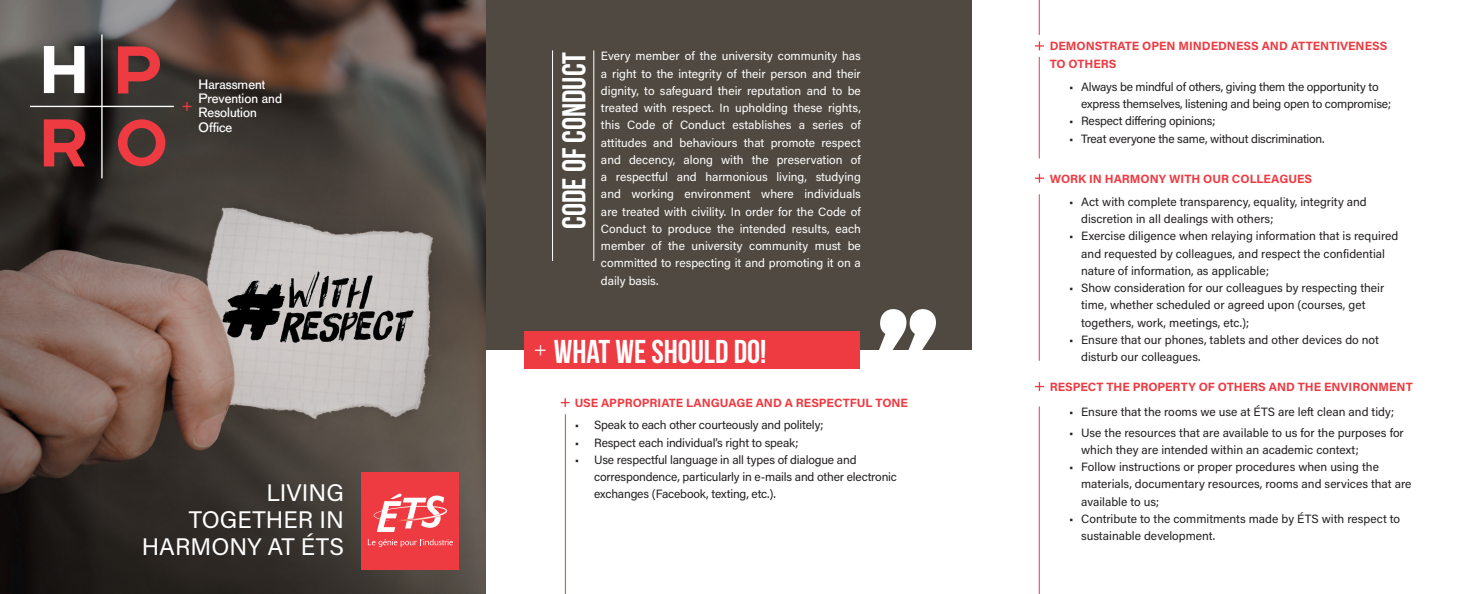
<style>
.page{position:relative;width:1458px;height:594px;background:#fff}
.page>*{position:absolute;margin:0;border:0;box-sizing:border-box;transform-origin:0 0}
.t1{font:800 61.65px "TT Firs";color:#ee3a41}
.t2{font:700 33px "Bebas Neue";color:#fff}
.t3{font:24px/27px "Acumin Pro";color:#fff;text-align:right}
.t4{font:21.6px "Minion Pro";color:#fff}
.t5{font:13.5px/14.1px "AG Old Face BQ";color:#fff}
.t6{font:12px/17.2px "Acumin Pro";letter-spacing:-.005em;color:#231f20}
.t7{font:12px/17.2px "Acumin Pro";color:#fff;text-align:justify}
.t8{font:700 12px/17.2px "Acumin Pro";color:#ee3a41}
</style>
<div class="page">
<div style="left:486px;top:0;width:486px;height:349px;background:#504941"></div>
<svg style="left:878px;top:309px;width:58px;height:41px"></svg>
<img style="left:0;top:0;width:486px;height:594px">
<div style="left:524px;top:331px;width:335px;height:38px;background:#ee3a41"></div>
<svg style="left:561px;top:398px;width:9px;height:9px"></svg>
<hr style="left:565px;top:414px;width:1px;height:180px;background:#ee3a41">
<hr style="left:594px;top:50px;width:1px;height:211px;background:#fff">
<hr style="left:552px;top:50px;width:1px;height:211px;background:#fff">
<svg style="left:1035px;top:41px;width:9px;height:9px"></svg>
<svg style="left:1035px;top:174px;width:9px;height:9px"></svg>
<svg style="left:1035px;top:382px;width:9px;height:9px"></svg>
<hr style="left:1039px;top:406px;width:1px;height:188px;background:#ee3a41">
<hr style="left:1039px;top:194px;width:1px;height:167px;background:#ee3a41">
<hr style="left:1039px;top:57px;width:1px;height:101px;background:#ee3a41">
<hr style="left:1039px;top:0;width:1px;height:35px;background:#ee3a41">
<div style="left:362px;top:473px;width:97px;height:97px;background:#ee3a41"></div>
<svg style="left:374px;top:494px;width:73px;height:38px"></svg>
<svg style="left:368px;top:539px;width:85px;height:8px"></svg>
<svg style="left:30px;top:34px;width:144px;height:144px;background:#583f3d"></svg>
<svg style="left:182px;top:102px;width:10px;height:9px"></svg>
<h1 class="t1" style="left:116px;top:103px;width:53px">O</h1>
<p class="t5" style="left:199px;top:78px;width:85px">Harassment<br>Prevention and<br>Resolution<br>Office</p>
<p class="t3" style="left:142px;top:478px;width:204px">LIVING<br>TOGETHER IN<br>HARMONY AT ÉTS</p>
<p class="t2" style="left:556px;top:229px;width:179px;rotate:-90deg">CODE OF CONDUCT</p>
<p class="t7" style="left:601px;top:47px;width:261px">Every member of the university community has a right to the integrity of their person and their dignity, to safeguard their reputation and to be treated with respect. In upholding these rights, this Code of Conduct establishes a series of attitudes and behaviours that promote respect and decency, along with the preservation of a respectful and harmonious living, studying and working environment where individuals are treated with civility. In order for the Code of Conduct to produce the intended results, each member of the university community must be committed to respecting it and promoting it on a daily basis.</p>
<p class="t4" style="left:556px;top:344px;width:14px;rotate:90deg">+</p>
<p class="t2" style="left:554px;top:333px;width:214px">WHAT WE SHOULD DO!</p>
<p class="t8" style="left:575px;top:394px;width:335px">USE APPROPRIATE LANGUAGE AND A RESPECTFUL TONE</p>
<p class="t6" style="left:575px;top:416px;width:250px">• Speak to each other courteously and politely;</p>
<p class="t6" style="left:575px;top:433px;width:225px">• Respect each individual’s right to speak;</p>
<p class="t6" style="left:594px;top:451px;width:304px;text-indent:-20px">• Use respectful language in all types of dialogue and correspondence, particularly in e-mails and other electronic exchanges (Facebook, texting, etc.).</p>
<p class="t8" style="left:1050px;top:37px;width:339px">DEMONSTRATE OPEN MINDEDNESS AND ATTENTIVENESS<br>TO OTHERS</p>
<p class="t6" style="left:1081px;top:78px;width:311px;text-indent:-12px">• Always be mindful of others, giving them the opportunity to express themselves, listening and being open to compromise;</p>
<p class="t6" style="left:1069px;top:112px;width:148px">• Respect differing opinions;</p>
<p class="t6" style="left:1069px;top:129px;width:257px">• Treat everyone the same, without discrimination.</p>
<p class="t8" style="left:1050px;top:169px;width:264px">WORK IN HARMONY WITH OUR COLLEAGUES</p>
<p class="t6" style="left:1081px;top:193px;width:287px;text-indent:-12px">• Act with complete transparency, equality, integrity and discretion in all dealings with others;</p>
<p class="t6" style="left:1081px;top:227px;width:319px;text-indent:-12px">• Exercise diligence when relaying information that is required and requested by colleagues, and respect the confidential nature of information, as applicable;</p>
<p class="t6" style="left:1081px;top:279px;width:305px;text-indent:-12px">• Show consideration for our colleagues by respecting their time, whether scheduled or agreed upon (courses, get togethers, work, meetings, etc.);</p>
<p class="t6" style="left:1081px;top:331px;width:299px;text-indent:-12px">• Ensure that our phones, tablets and other devices do not disturb our colleagues.</p>
<p class="t8" style="left:1050px;top:378px;width:365px">RESPECT THE PROPERTY OF OTHERS AND THE ENVIRONMENT</p>
<p class="t6" style="left:1069px;top:403px;width:327px">• Ensure that the rooms we use at ÉTS are left clean and tidy;</p>
<p class="t6" style="left:1081px;top:423px;width:324px;text-indent:-12px">• Use the resources that are available to us for the purposes for which they are intended within an academic context;</p>
<p class="t6" style="left:1081px;top:458px;width:332px;text-indent:-12px">• Follow instructions or proper procedures when using the materials, documentary resources, rooms and services that are available to us;</p>
<p class="t6" style="left:1081px;top:510px;width:321px;text-indent:-12px">• Contribute to the commitments made by ÉTS with respect to sustainable development.</p>
</div>
